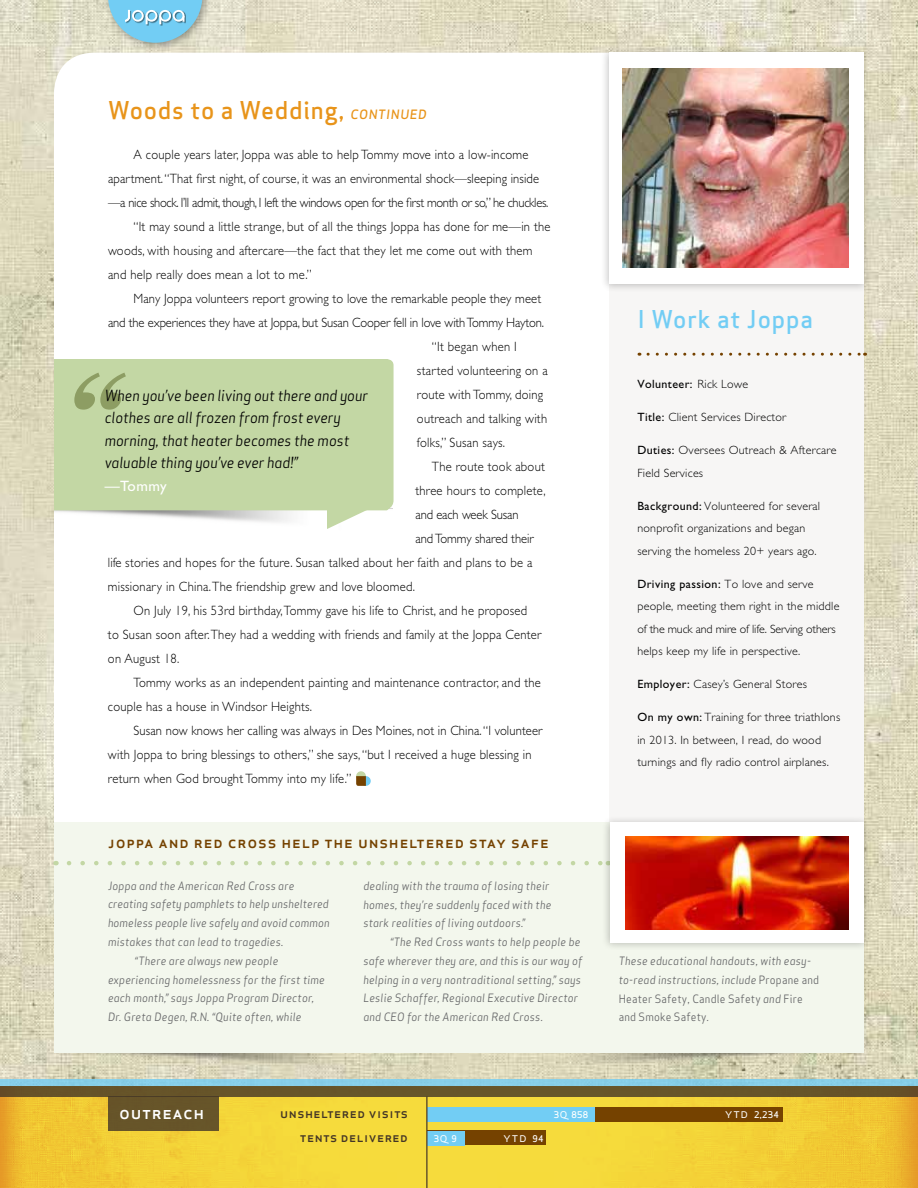
<style>
.page{position:relative;width:918px;height:1188px;background:#fff}
.page>*{position:absolute;margin:0;border:0;box-sizing:border-box;transform-origin:0 0}
.t1{font:italic 700 108px "Georgia";color:#576423}
.t2{font:500 24px "Apex Sans H";letter-spacing:.035em;color:#e8941a}
.t3{font:500 24px "Apex Sans H";letter-spacing:.035em;color:#72cdf4}
.t4{font:18px "Apex Sans H Medium Caps";letter-spacing:.035em;color:#fff}
.t5{font:16.5px "Apex Sans H Medium Caps";letter-spacing:.05em;color:#754200}
.t6{font:italic 15px/22.5px "Apex Sans H";color:#000;scale:.93 1}
.t7{font:15px "Gill Sans";letter-spacing:.02em;color:#fff}
.t8{font:300 13.5px "Gill Sans";letter-spacing:.02em;color:#000;scale:.93 1}
.t9{font:300 13.5px "Gill Sans";letter-spacing:-.01em;color:#000;scale:.93 1}
.t10{font:300 13.5px "Gill Sans";letter-spacing:-.025em;color:#000;scale:.93 1}
.t11{font:13.5px/24px "Apex Sans H Medium Caps";letter-spacing:.035em;color:#443626;text-align:right}
.t12{font:300 13.5px "Gill Sans";color:#000;scale:.93 1}
.t13{font:13.5px "Apex Sans H Book Caps";color:#fff}
.t14{font:300 12px/22.5px "Gill Sans";letter-spacing:.02em;color:#000}
.t15{font:12px "Gill Sans";letter-spacing:.035em;color:#000}
.t16{font:italic 11.25px/18.8px "Apex Sans H";letter-spacing:.02em;color:#636466;scale:.93 1}
.t17{font:9px "Apex Sans H Medium Caps";letter-spacing:.035em;color:#fff}
.s1{font-style:italic;font-size:12.6px}
.s2{font-weight:300}
.s3{font-weight:400}
.s4{font-style:normal}
.s5{font-family:"Apex Sans H Book Caps";font-size:13.5px}
.s6{font-family:"Apex Sans H Medium Caps";font-size:9px}
</style>
<div class="page">
<img style="left:0;top:0;width:918px;height:1080px">
<div style="left:0;top:1080px;width:918px;height:6px;background:#87cee8"></div>
<img style="left:0;top:1096px;width:918px;height:92px">
<div style="left:427px;top:1107px;width:356px;height:15px;background:#754200"></div>
<div style="left:427px;top:1131px;width:119px;height:14px;background:#754200"></div>
<img style="left:50px;top:1037px;width:818px;height:37px">
<div style="left:0;top:1086px;width:918px;height:10px;background:#675529"></div>
<svg style="left:54px;top:53px;width:555px;height:769px"></svg>
<div style="left:102px;top:0;width:111px;height:53px;background:#000;opacity:.35"></div>
<svg style="left:108px;top:0;width:94px;height:43px;background:#8fcce1"></svg>
<div style="left:609px;top:240px;width:255px;height:813px;background:#f7f6f5"></div>
<svg style="left:648px;top:353px;width:218px;height:3px"></svg>
<div style="left:601px;top:45px;width:271px;height:247px;background:#000;opacity:.25"></div>
<div style="left:609px;top:53px;width:255px;height:231px;background:#fff"></div>
<img style="left:622px;top:68px;width:227px;height:199px">
<div style="left:108px;top:1096px;width:111px;height:35px;background:#675529"></div>
<img style="left:54px;top:510px;width:338px;height:20px">
<div style="left:54px;top:359px;width:340px;height:151px;background:#c3d7a4"></div>
<svg style="left:327px;top:508px;width:45px;height:21px"></svg>
<div style="left:427px;top:1107px;width:167px;height:15px;background:#72cdf4"></div>
<div style="left:427px;top:1131px;width:38px;height:14px;background:#72cdf4"></div>
<hr style="left:426px;top:1096px;width:2px;height:92px;background:#443626">
<div style="left:54px;top:822px;width:810px;height:231px;background:#f3f7ed"></div>
<svg style="left:69px;top:861px;width:532px;height:4px"></svg>
<div style="left:601px;top:815px;width:271px;height:137px;background:#000;opacity:.25"></div>
<div style="left:610px;top:823px;width:254px;height:120px;background:#fff"></div>
<img style="left:626px;top:836px;width:222px;height:93px">
<div style="left:356px;top:771px;width:10px;height:10px;background:#c3d7a4;border-radius:50%"></div>
<div style="left:361px;top:776px;width:10px;height:10px;background:#72cdf4;border-radius:50%"></div>
<svg style="left:356px;top:776px;width:10px;height:10px"></svg>
<h2 class="t2" style="left:108px;top:94px;width:320px">Woods to a Wedding, <span class="s1">CONTINUED</span></h2>
<p class="t8" style="left:133px;top:147px;width:426px">A couple years later, Joppa was able to help Tommy move into a low-income</p>
<p class="t8" style="left:108px;top:171px;width:465px">apartment. “That first night, of course, it was an environmental shock—sleeping inside</p>
<p class="t10" style="left:108px;top:195px;width:475px">—a nice shock. I’ll admit, though, I left the windows open for the first month or so,” he chuckles.</p>
<p class="t8" style="left:133px;top:219px;width:450px">“It may sound a little strange, but of all the things Joppa has done for me—in the</p>
<p class="t8" style="left:108px;top:243px;width:458px">woods, with housing and aftercare—the fact that they let me come out with them</p>
<p class="t8" style="left:108px;top:267px;width:221px">and help really does mean a lot to me.”</p>
<p class="t8" style="left:133px;top:291px;width:440px">Many Joppa volunteers report growing to love the remarkable people they meet</p>
<p class="t9" style="left:108px;top:315px;width:470px">and the experiences they have at Joppa, but Susan Cooper fell in love with Tommy Hayton.</p>
<p class="t8" style="left:432px;top:339px;width:93px">“It began when I</p>
<p class="t8" style="left:417px;top:363px;width:142px">started volunteering on a</p>
<p class="t8" style="left:417px;top:387px;width:137px">route with Tommy, doing</p>
<p class="t8" style="left:417px;top:411px;width:141px">outreach and talking with</p>
<p class="t8" style="left:417px;top:435px;width:96px">folks,” Susan says.</p>
<p class="t8" style="left:432px;top:459px;width:123px">The route took about</p>
<p class="t8" style="left:415px;top:483px;width:142px">three hours to complete,</p>
<p class="t9" style="left:415px;top:507px;width:112px">and each week Susan</p>
<p class="t12" style="left:415px;top:531px;width:129px">and Tommy shared their</p>
<p class="t8" style="left:108px;top:555px;width:458px">life stories and hopes for the future. Susan talked about her faith and plans to be a</p>
<p class="t8" style="left:108px;top:579px;width:332px">missionary in China. The friendship grew and love bloomed.</p>
<p class="t8" style="left:133px;top:603px;width:425px">On July 19, his 53rd birthday, Tommy gave his life to Christ, and he proposed</p>
<p class="t8" style="left:108px;top:627px;width:467px">to Susan soon after. They had a wedding with friends and family at the Joppa Center</p>
<p class="t8" style="left:108px;top:651px;width:78px">on August 18.</p>
<p class="t8" style="left:133px;top:675px;width:440px">Tommy works as an independent painting and maintenance contractor, and the</p>
<p class="t8" style="left:108px;top:699px;width:221px">couple has a house in Windsor Heights.</p>
<p class="t8" style="left:133px;top:723px;width:441px">Susan now knows her calling was always in Des Moines, not in China. “I volunteer</p>
<p class="t8" style="left:108px;top:747px;width:457px">with Joppa to bring blessings to others,” she says, “but I received a huge blessing in</p>
<p class="t8" style="left:108px;top:771px;width:263px">return when God brought Tommy into my life.”</p>
<h1 class="t1" style="left:64px;top:354px;width:58px">“</h1>
<p class="t6" style="left:105px;top:384px;width:285px">When you’ve been living out there and your clothes are all frozen from frost every morning, that heater becomes the most valuable thing you’ve ever had!”</p>
<p class="t7" style="left:105px;top:477px;width:63px">—Tommy</p>
<p class="t5" style="left:108px;top:832px;width:442px">joppa and red cross help the unsheltered stay safe</p>
<p class="t16" style="left:108px;top:876px;width:202px">Joppa and the American Red Cross are</p>
<p class="t16" style="left:108px;top:895px;width:239px">creating safety pamphlets to help unsheltered</p>
<p class="t16" style="left:108px;top:914px;width:240px">homeless people live safely and avoid common</p>
<p class="t16" style="left:108px;top:932px;width:190px">mistakes that can lead to tragedies.</p>
<p class="t16" style="left:135px;top:951px;width:156px">“There are always new people</p>
<p class="t16" style="left:108px;top:970px;width:235px">experiencing homelessness for the first time</p>
<p class="t16" style="left:108px;top:989px;width:223px">each month,” says Joppa Program Director,</p>
<p class="t16" style="left:108px;top:1007px;width:210px">Dr. Greta Degen, R.N. “Quite often, while</p>
<p class="t16" style="left:363px;top:876px;width:204px">dealing with the trauma of losing their homes, they’re suddenly faced with the stark realities of living outdoors.”</p>
<p class="t16" style="left:363px;top:932px;width:237px;text-indent:27px">“The Red Cross wants to help people be safe wherever they are, and this is our way of helping in a very nontraditional setting,” says Leslie Schaffer, Regional Executive Director and CEO for the American Red Cross.</p>
<h2 class="t3" style="left:637px;top:304px;width:177px">I Work at Joppa</h2>
<p class="t15" style="left:637px;top:377px;width:112px">Volunteer: <span class="s2">Rick Lowe</span></p>
<p class="t14" style="left:637px;top:406px;width:150px"><span class="s3">Title:</span> Client Services Director</p>
<p class="t14" style="left:637px;top:439px;width:201px"><span class="s3">Duties:</span> Oversees Outreach &amp; Aftercare<br>Field Services</p>
<p class="t14" style="left:637px;top:494px;width:184px"><span class="s3">Background:</span> Volunteered for several nonprofit organizations and began serving the homeless 20+ years ago.</p>
<p class="t14" style="left:637px;top:572px;width:204px"><span class="s3">Driving passion:</span> To love and serve people, meeting them right in the middle of the muck and mire of life. Serving others helps keep my life in perspective.</p>
<p class="t14" style="left:637px;top:673px;width:171px"><span class="s3">Employer:</span> Casey’s General Stores</p>
<p class="t14" style="left:637px;top:706px;width:204px"><span class="s3">On my own:</span> Training for three triathlons in 2013. In between, I read, do wood turnings and fly radio control airplanes.</p>
<p class="t16" style="left:619px;top:952px;width:217px">These educational handouts, with easy&shy;to-read instructions, include <span class="s4">Propane and Heater Safety, Candle Safety</span> and <span class="s4">Fire and Smoke Safety</span>.</p>
<h3 class="t4" style="left:119px;top:1101px;width:86px">outreach</h3>
<p class="t11" style="left:280px;top:1101px;width:129px">unsheltered visits tents delivered</p>
<p class="t17" style="left:434px;top:1133px;width:24px">3<span class="s5">q</span> 9</p>
<p class="t13" style="left:503px;top:1128px;width:42px">ytd <span class="s6">94</span></p>
<p class="t17" style="left:554px;top:1109px;width:36px">3<span class="s5">q</span> 858</p>
<p class="t17" style="left:725px;top:1109px;width:56px"><span class="s5">ytd</span> 2,234</p>
</div>
